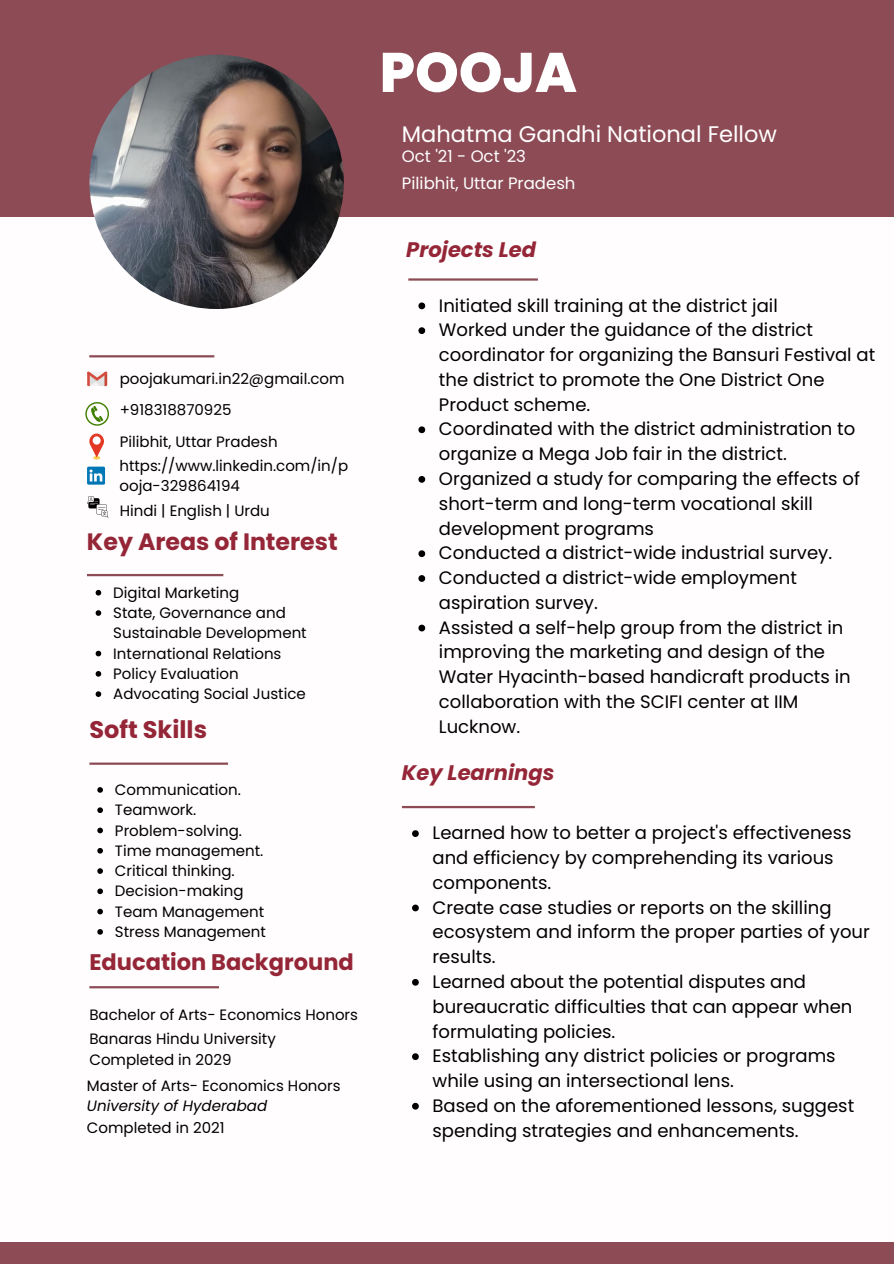
<style>
.page{position:relative;width:894px;height:1264px;background:#fff}
.page>*{position:absolute;margin:0;border:0;box-sizing:border-box;transform-origin:0 0}
.t1{font:800 55.5px "Poppins";color:#fff}
.t2{font:700 24px "Poppins";color:#942637}
.t3{font:700 23.7px "Poppins";color:#942637}
.t4{font:22.5px "Poppins";color:#fff}
.t5{font:700 22.5px "Poppins";color:#942637}
.t6{font:italic 700 21px "Poppins";color:#942637}
.t7{font:18px/24.8px "Poppins";color:#000}
.t8{font:16.5px "Poppins";color:#fff}
.t9{font:15px/20.2px "Poppins";color:#000}
.t10{font:italic 15px "Poppins";color:#000}
</style>
<div class="page">
<div style="left:0;top:0;width:893px;height:216px;background:#8d4b55"></div>
<div style="left:0;top:1242px;width:893px;height:21px;background:#8d4b55"></div>
<img style="left:89px;top:55px;width:255px;height:254px;border-radius:50%">
<hr style="left:87px;top:574px;width:136px;height:2px;background:#8d4b55">
<hr style="left:89px;top:762px;width:139px;height:2px;background:#8d4b55">
<hr style="left:89px;top:986px;width:130px;height:2px;background:#8d4b55">
<hr style="left:89px;top:355px;width:125px;height:2px;background:#8d4b55">
<svg style="left:87px;top:466px;width:18px;height:18px"></svg>
<svg style="left:87px;top:371px;width:20px;height:15px"></svg>
<svg style="left:85px;top:402px;width:24px;height:24px"></svg>
<svg style="left:89px;top:433px;width:15px;height:26px"></svg>
<div style="left:93px;top:436px;width:8px;height:8px;background:#fff;border-radius:50%"></div>
<hr style="left:402px;top:806px;width:132px;height:2px;background:#8d4b55">
<hr style="left:408px;top:278px;width:129px;height:3px;background:#8d4b55">
<svg style="left:87px;top:496px;width:21px;height:21px"></svg>
<svg style="left:96px;top:590px;width:5px;height:5px"></svg>
<svg style="left:96px;top:610px;width:5px;height:6px"></svg>
<svg style="left:96px;top:650px;width:5px;height:6px"></svg>
<svg style="left:96px;top:671px;width:5px;height:5px"></svg>
<svg style="left:96px;top:691px;width:5px;height:6px"></svg>
<svg style="left:97px;top:787px;width:6px;height:5px"></svg>
<svg style="left:97px;top:807px;width:6px;height:6px"></svg>
<svg style="left:97px;top:827px;width:6px;height:6px"></svg>
<svg style="left:97px;top:848px;width:6px;height:5px"></svg>
<svg style="left:97px;top:868px;width:6px;height:5px"></svg>
<svg style="left:97px;top:888px;width:6px;height:6px"></svg>
<svg style="left:97px;top:908px;width:6px;height:6px"></svg>
<svg style="left:97px;top:929px;width:6px;height:5px"></svg>
<svg style="left:412px;top:830px;width:6px;height:7px"></svg>
<svg style="left:412px;top:904px;width:6px;height:7px"></svg>
<svg style="left:412px;top:978px;width:6px;height:7px"></svg>
<svg style="left:412px;top:1053px;width:6px;height:7px"></svg>
<svg style="left:412px;top:1102px;width:6px;height:7px"></svg>
<svg style="left:418px;top:302px;width:7px;height:7px"></svg>
<svg style="left:418px;top:327px;width:7px;height:7px"></svg>
<svg style="left:418px;top:426px;width:7px;height:7px"></svg>
<svg style="left:418px;top:476px;width:7px;height:7px"></svg>
<svg style="left:418px;top:550px;width:7px;height:7px"></svg>
<svg style="left:418px;top:575px;width:7px;height:7px"></svg>
<svg style="left:418px;top:624px;width:7px;height:7px"></svg>
<p class="t9" style="left:120px;top:368px;width:226px">poojakumari.in22@gmail.com</p>
<p class="t9" style="left:120px;top:400px;width:113px">+918318870925</p>
<p class="t9" style="left:120px;top:431px;width:159px">Pilibhit, Uttar Pradesh</p>
<p class="t9" style="left:119px;top:456px;width:230px">https://www.linkedin.com/in/p ooja-329864194</p>
<p class="t9" style="left:120px;top:500px;width:152px">Hindi | English | Urdu</p>
<h3 class="t3" style="left:87px;top:525px;width:252px">Key Areas of Interest</h3>
<p class="t9" style="left:113px;top:582px;width:195px">Digital Marketing<br>State, Governance and<br>Sustainable Development<br>International Relations<br>Policy Evaluation<br>Advocating Social Justice</p>
<h2 class="t2" style="left:89px;top:713px;width:119px">Soft Skills</h2>
<p class="t9" style="left:115px;top:779px;width:152px">Communication.<br>Teamwork.<br>Problem-solving.<br>Time management.<br>Critical thinking.<br>Decision-making<br>Team Management<br>Stress Management</p>
<p class="t5" style="left:89px;top:946px;width:266px">Education Background</p>
<p class="t9" style="left:89px;top:1002px;width:270px;line-height:24px">Bachelor of Arts- Economics Honors<br>Banaras Hindu University</p>
<p class="t9" style="left:89px;top:1049px;width:144px">Completed in 2029</p>
<p class="t9" style="left:87px;top:1075px;width:255px">Master of Arts- Economics Honors</p>
<p class="t10" style="left:87px;top:1095px;width:182px">University of Hyderabad</p>
<p class="t9" style="left:87px;top:1117px;width:139px">Completed in 2021</p>
<h1 class="t1" style="left:379px;top:34px;width:199px">POOJA</h1>
<p class="t4" style="left:402px;top:118px;width:376px">Mahatma Gandhi National Fellow</p>
<p class="t8" style="left:402px;top:145px;width:125px">Oct '21 - Oct '23</p>
<p class="t8" style="left:402px;top:172px;width:175px">Pilibhit, Uttar Pradesh</p>
<p class="t6" style="left:406px;top:235px;width:131px">Projects Led</p>
<p class="t7" style="left:439px;top:293px;width:437px">Initiated skill training at the district jail<br>Worked under the guidance of the district coordinator for organizing the Bansuri Festival at the district to promote the One District One Product scheme.<br>Coordinated with the district administration to organize a Mega Job fair in the district.<br>Organized a study for comparing the effects of short-term and long-term vocational skill development programs<br>Conducted a district-wide industrial survey.<br>Conducted a district-wide employment aspiration survey.<br>Assisted a self-help group from the district in improving the marketing and design of the Water Hyacinth-based handicraft products in collaboration with the SCIFI center at IIM Lucknow.</p>
<p class="t6" style="left:402px;top:757px;width:154px">Key Learnings</p>
<p class="t7" style="left:432px;top:820px;width:438px">Learned how to better a project's effectiveness and efficiency by comprehending its various components.<br>Create case studies or reports on the skilling ecosystem and inform the proper parties of your results.<br>Learned about the potential disputes and bureaucratic difficulties that can appear when formulating policies.<br>Establishing any district policies or programs while using an intersectional lens.<br>Based on the aforementioned lessons, suggest spending strategies and enhancements.</p>
</div>
